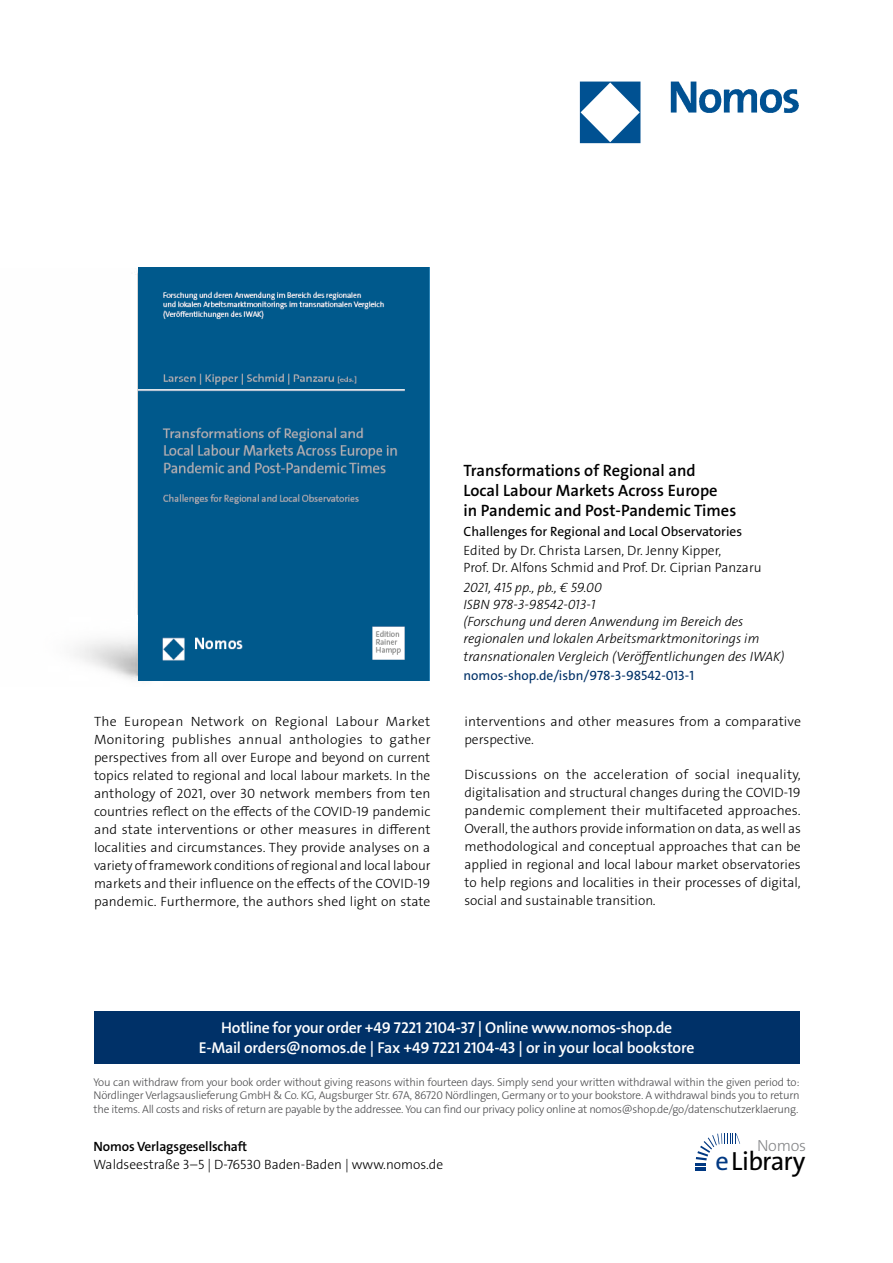
<style>
.page{position:relative;width:893px;height:1263px;background:#fff}
.page>*{position:absolute;margin:0;border:0;box-sizing:border-box;transform-origin:0 0}
.t1{font:26.4px "The Sans Os F";letter-spacing:-.03em;color:#000}
.t2{font:600 16.5px/20.2px "The Sans Os F";color:#000}
.t3{font:300 16.2px "The Sans Os F";letter-spacing:-.02em;color:#87888a}
.t4{font:600 15.75px/21px "The Sans Os F";letter-spacing:-.02em;color:#fff;text-align:center}
.t5{font:300 13.5px/18px "The Sans Os F";color:#000}
.t6{font:italic 300 13.5px/17.2px "The Sans Os F";color:#000}
.t7{font:13.5px "The Sans Os F";color:#000}
.t8{font:13.5px "The Sans Os F";color:#003168}
.t9{font:600 13.5px "The Sans Os F";letter-spacing:-.01em;color:#000}
.t10{font:300 11.25px/13.5px "The Sans Os F";letter-spacing:-.02em;color:#4b4b4d;text-align:justify}
.s1{color:#003882}
</style>
<div class="page">
<div style="left:94px;top:1011px;width:705px;height:52px;background:#003168"></div>
<svg style="left:695px;top:1133px;width:45px;height:38px"></svg>
<img style="left:579px;top:81px;width:220px;height:63px">
<img style="left:75px;top:268px;width:354px;height:413px">
<img style="left:139px;top:268px;width:291px;height:412px">
<p class="t2" style="left:463px;top:460px;width:274px">Transformations of Regional and<br>Local Labour Markets Across Europe<br>in Pandemic and Post-Pandemic Times</p>
<p class="t7" style="left:463px;top:526px;width:280px">Challenges for Regional and Local Observatories</p>
<p class="t5" style="left:463px;top:542px;width:300px;line-height:17.2px">Edited by Dr. Christa Larsen, Dr. Jenny Kipper,<br>Prof. Dr. Alfons Schmid and Prof. Dr. Ciprian Panzaru</p>
<p class="t6" style="left:463px;top:579px;width:322px">2021, 415 pp., pb., € 59.00<br>ISBN 978-3-98542-013-1<br>(Forschung und deren Anwendung im Bereich des regionalen und lokalen Arbeitsmarktmonitorings im transnationalen Vergleich (Veröffentlichungen des IWAK)</p>
<p class="t8" style="left:463px;top:670px;width:232px">nomos-shop.de/isbn/978-3-98542-013-1</p>
<p class="t5" style="left:94px;top:713px;width:338px;text-align:justify">The European Network on Regional Labour Market Monitoring publishes annual anthologies to gather perspectives from all over Europe and beyond on current topics related to regional and local labour markets. In the anthology of 2021, over 30 network members from ten countries reflect on the effects of the COVID-19 pandemic and state interventions or other measures in different localities and circumstances. They provide analyses on a variety of framework conditions of regional and local labour markets and their influence on the effects of the COVID-19 pandemic. Furthermore, the authors shed light on state</p>
<p class="t5" style="left:464px;top:713px;width:338px">interventions and other measures from a comparative perspective.</p>
<p class="t5" style="left:464px;top:766px;width:338px;text-align:justify">Discussions on the acceleration of social inequality, digitalisation and structural changes during the COVID-19 pandemic complement their multifaceted approaches.<br>Overall, the authors provide information on data, as well as methodological and conceptual approaches that can be applied in regional and local labour market observatories to help regions and localities in their processes of digital, social and sustainable transition.</p>
<p class="t4" style="left:199px;top:1017px;width:497px">Hotline for your order +49 7221 2104-37 | Online www.nomos-shop.de<br>E-Mail orders@nomos.de | Fax +49 7221 2104-43 | or in your local bookstore</p>
<p class="t10" style="left:94px;top:1075px;width:708px">You can withdraw from your book order without giving reasons within fourteen days. Simply send your written withdrawal within the given period to:<br>Nördlinger Verlagsauslieferung GmbH &amp; Co. KG, Augsburger Str. 67A, 86720 Nördlingen, Germany or to your bookstore. A withdrawal binds you to return the items. All costs and risks of return are payable by the addressee. You can find our privacy policy online at nomos@shop.de/go/datenschutzerklaerung.</p>
<p class="t3" style="left:757px;top:1135px;width:51px">Nomos</p>
<p class="t9" style="left:94px;top:1138px;width:155px">Nomos Verlagsgesellschaft</p>
<p class="t5" style="left:94px;top:1156px;width:351px">Waldseestraße 3–5 | D-76530 Baden-Baden | www.nomos.de</p>
<h1 class="t1" style="left:715px;top:1151px;width:91px"><span class="s1">e</span>Library</h1>
</div>
